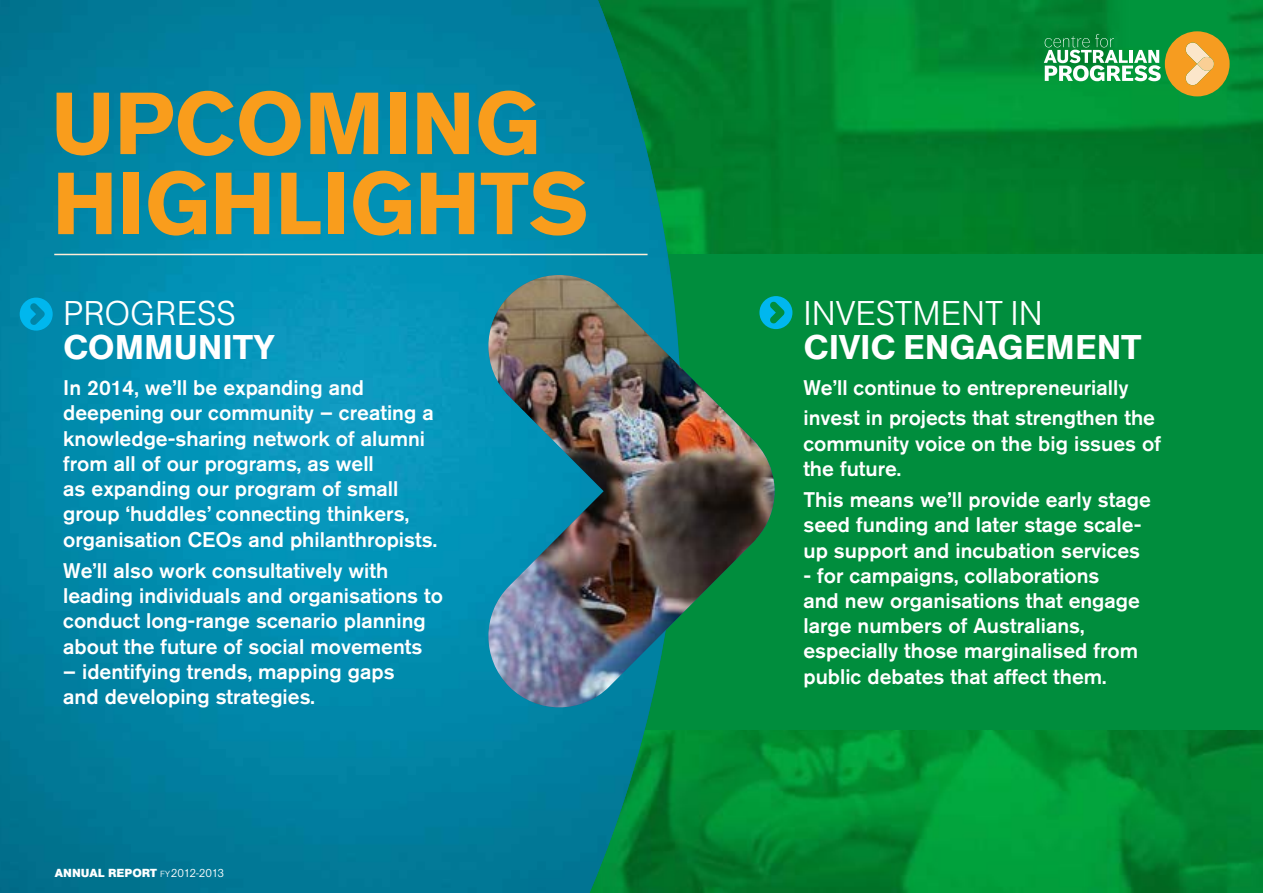
<style>
.page{position:relative;width:1263px;height:893px;background:#fff}
.page>*{position:absolute;margin:0;border:0;box-sizing:border-box;transform-origin:0 0}
.t1{font:700 87px/80.1px "Akzidenz Grotesk BQ";color:#f99d1c;text-align:right}
.t2{font:36px "AG Buch Mdm";color:#fff}
.t3{font:36px "AG Buch Lgt";color:#fff}
.t4{font:500 21px/25.2px "Akzidenz Grotesk BQ";color:#fff}
.t5{font:12.3px "AG Buch Bld";color:#fff}
.s1{font-family:"AG Buch Lgt";font-size:9.3px}
.s2{font-family:"AG Buch Lgt"}
</style>
<div class="page">
<img style="left:682px;top:0;width:581px;height:893px">
<div style="left:518px;top:254px;width:745px;height:475px;background:#008d3d"></div>
<img style="left:0;top:0;width:682px;height:893px">
<svg style="left:1044px;top:31px;width:185px;height:65px;background:#6da95a"></svg>
<hr style="left:54px;top:254px;width:593px;height:1px;background:#ffedd7">
<svg style="left:481px;top:268px;width:201px;height:446px;background:#018dab"></svg>
<img style="left:487px;top:275px;width:288px;height:435px">
<svg style="left:20px;top:298px;width:33px;height:33px"></svg>
<svg style="left:759px;top:296px;width:33px;height:33px"></svg>
<h1 class="t1" style="left:52px;top:84px;width:489px">MING<br>HIGHLIGHTS</h1>
<h1 class="t1" style="left:51px;top:84px;width:63px">UPCO</h1>
<h2 class="t3" style="left:63px;top:289px;width:174px">PROGRESS</h2>
<h2 class="t2" style="left:63px;top:323px;width:209px">COMMUNITY</h2>
<p class="t4" style="left:63px;top:375px;width:375px">In 2014, we’ll be expanding and deepening our community – creating a knowledge-sharing network of alumni from all of our programs, as well<br>as expanding our program of small group ‘huddles’ connecting thinkers, organisation CEOs and philanthropists.</p>
<p class="t4" style="left:63px;top:558px;width:381px">We’ll also work consultatively with leading individuals and organisations to conduct long-range scenario planning about the future of social movements</p>
<p class="t4" style="left:63px;top:658px;width:333px">– identifying trends, mapping gaps and developing strategies.</p>
<p class="t5" style="left:55px;top:865px;width:171px">ANNUAL REPORT <span class="s1">FY</span><span class="s2">2012-2013</span></p>
<h2 class="t3" style="left:803px;top:289px;width:241px">INVESTMENT I N</h2>
<h2 class="t2" style="left:803px;top:323px;width:331px">CIVIC ENGAGEMENT</h2>
<p class="t4" style="left:803px;top:372px;width:353px;line-height:30px">We’ll continue to entrepreneurially invest in projects that strengthen the</p>
<p class="t4" style="left:803px;top:430px;width:359px">community voice on the big issues of the future.</p>
<p class="t4" style="left:803px;top:487px;width:349px">This means we’ll provide early stage seed funding and later stage scale&shy;up support and incubation services</p>
<p class="t4" style="left:803px;top:562px;width:338px">- for campaigns, collaborations and new organisations that engage large numbers of Australians, especially those marginalised from public debates that affect them.</p>
</div>
